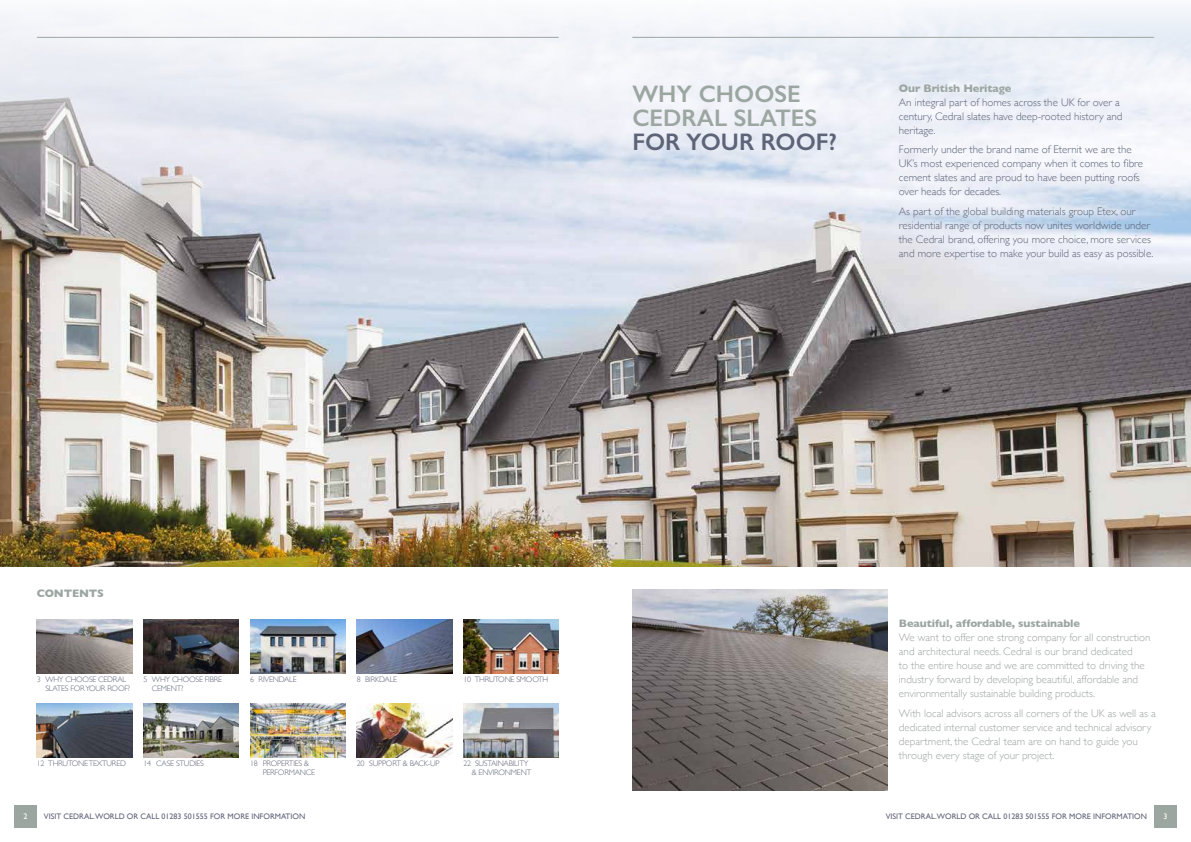
<style>
.page{position:relative;width:1191px;height:842px;background:#fff}
.page>*{position:absolute;margin:0;border:0;box-sizing:border-box;transform-origin:0 0}
.t1{font:600 24px/24px "Gill Sans";color:#9ca6a1}
.t2{font:600 24px "Gill Sans";color:#5e6478}
.t3{font:300 11px/14px "Gill Sans";color:#5e6478}
.t4{font:300 11px/14px "Gill Sans";color:#9ca6a1}
.t5{font:700 11px "Gill Sans";letter-spacing:-.01em;color:#9ca6a1}
.t6{font:300 8px/9px "Gill Sans";letter-spacing:-.025em;color:#5e6478}
.t7{font:8px "Gill Sans";color:#5e6478}
.t8{font:8px "Gill Sans";color:#fff}
</style>
<div class="page">
<img style="left:0;top:253px;width:1191px;height:314px">
<svg style="left:0;top:7px;width:1191px;height:246px;fill:#eaedf5"></svg>
<hr style="left:37px;top:37px;width:521px;height:1px;background:#9ca6a1">
<div style="left:1154px;top:805px;width:22px;height:23px;background:#9ca6a1"></div>
<div style="left:14px;top:805px;width:23px;height:23px;background:#9ca6a1"></div>
<img style="left:632px;top:589px;width:255px;height:202px">
<hr style="left:632px;top:37px;width:522px;height:1px;background:#9ca6a1">
<img style="left:37px;top:620px;width:95px;height:54px">
<img style="left:37px;top:704px;width:95px;height:54px">
<img style="left:250px;top:620px;width:95px;height:54px">
<img style="left:250px;top:704px;width:95px;height:54px">
<img style="left:143px;top:620px;width:96px;height:54px">
<img style="left:143px;top:704px;width:96px;height:54px">
<img style="left:357px;top:620px;width:95px;height:54px">
<img style="left:357px;top:704px;width:95px;height:54px">
<img style="left:463px;top:620px;width:95px;height:54px">
<img style="left:463px;top:704px;width:95px;height:54px">
<h1 class="t1" style="left:632px;top:81px;width:186px">WHY CHOOSE<br>CEDRAL SLATES</h1>
<h1 class="t2" style="left:632px;top:127px;width:206px">FOR YOUR ROOF?</h1>
<p class="t5" style="left:899px;top:79px;width:114px">Our British Heritage</p>
<p class="t3" style="left:899px;top:95px;width:225px">An integral part of homes across the UK for over a century, Cedral slates have deep-rooted history and heritage.</p>
<p class="t3" style="left:899px;top:142px;width:246px">Formerly under the brand name of Eternit we are the UK’s most experienced company when it comes to fibre cement slates and are proud to have been putting roofs over heads for decades.</p>
<p class="t3" style="left:899px;top:204px;width:256px">As part of the global building materials group Etex, our residential range of products now unites worldwide under the Cedral brand, offering you more choice, more services and more expertise to make your build as easy as possible.</p>
<p class="t5" style="left:37px;top:584px;width:69px">CONTENTS</p>
<p class="t6" style="left:45px;top:675px;width:86px;text-indent:-9px">3 WHY CHOOSE CEDRAL<br>SLATES FOR YOUR ROOF?</p>
<p class="t6" style="left:152px;top:675px;width:72px;text-indent:-9px">5 WHY CHOOSE FIBRE<br>CEMENT?</p>
<p class="t6" style="left:37px;top:759px;width:91px">12 THRUTONE TEXTURED</p>
<p class="t6" style="left:143px;top:759px;width:62px">14 CASE STUDIES</p>
<p class="t6" style="left:250px;top:675px;width:48px">6 RIVENDALE</p>
<p class="t6" style="left:263px;top:759px;width:54px;text-indent:-13px">18 PROPERTIES &amp;<br>PERFORMANCE</p>
<p class="t6" style="left:357px;top:675px;width:42px">8 BIRKDALE</p>
<p class="t6" style="left:463px;top:675px;width:86px">10 THRUTONE SMOOTH</p>
<p class="t6" style="left:357px;top:759px;width:84px">20 SUPPORT &amp; BACK-UP</p>
<p class="t6" style="left:472px;top:759px;width:61px;text-indent:-9px">22 SUSTAINABILITY &amp; ENVIRONMENT</p>
<p class="t5" style="left:899px;top:615px;width:183px">Beautiful, affordable, sustainable</p>
<p class="t4" style="left:899px;top:630px;width:253px">We want to offer one strong company for all construction and architectural needs. Cedral is our brand dedicated<br>to the entire house and we are committed to driving the industry forward by developing beautiful, affordable and environmentally sustainable building products.</p>
<p class="t4" style="left:899px;top:706px;width:258px">With local advisors across all corners of the UK as well as a dedicated internal customer service and technical advisory department, the Cedral team are on hand to guide you through every stage of your project.</p>
<p class="t8" style="left:24px;top:812px;width:5px">2</p>
<p class="t7" style="left:44px;top:812px;width:263px">VISIT CEDRAL.WORLD OR CALL 01283 501555 FOR MORE INFORMATION</p>
<p class="t7" style="left:885px;top:812px;width:263px">VISIT CEDRAL.WORLD OR CALL 01283 501555 FOR MORE INFORMATION</p>
<p class="t8" style="left:1163px;top:812px;width:5px">3</p>
</div>
